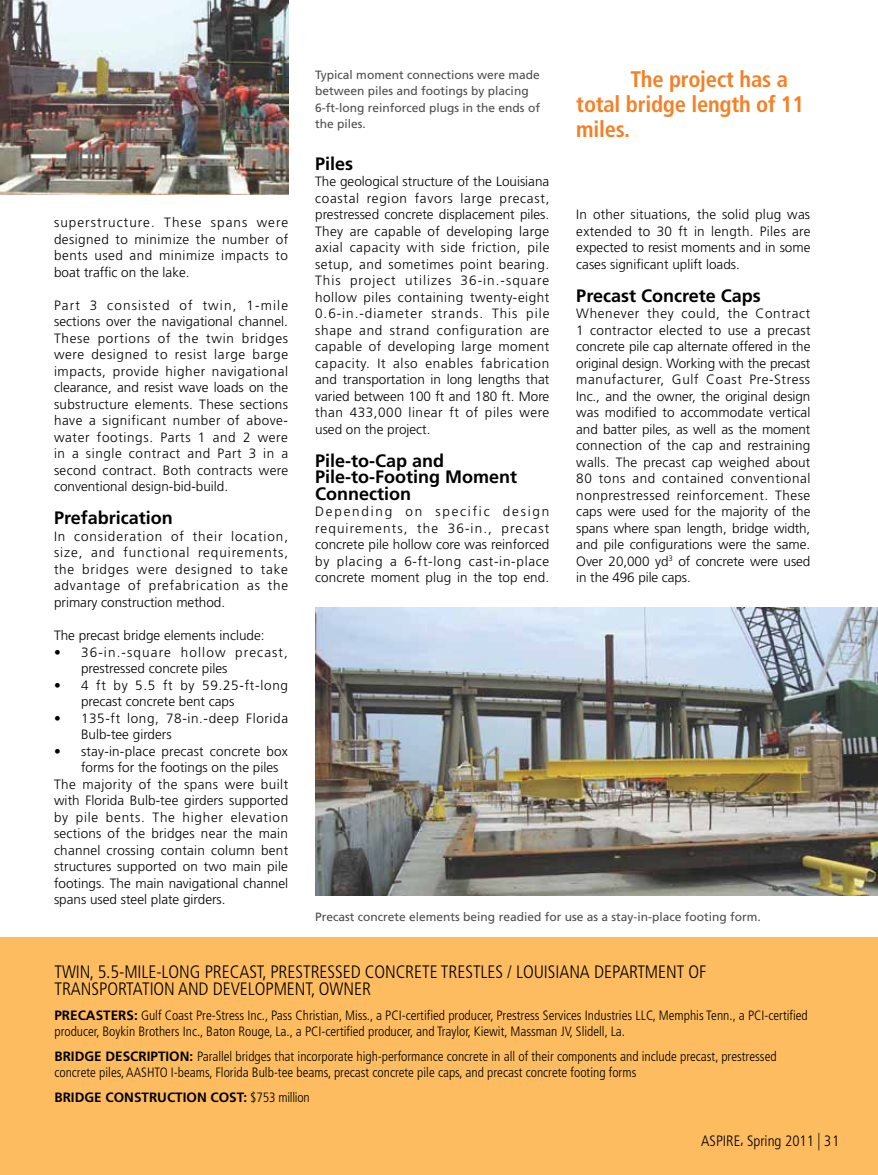
<style>
.page{position:relative;width:878px;height:1175px;background:#fff}
.page>*{position:absolute;margin:0;border:0;box-sizing:border-box;transform-origin:0 0}
.t1{font:700 condensed 22.5px/24.8px "Frutiger LT Std";letter-spacing:-.01em;color:#f58025}
.t2{font:300 condensed 18px/16.5px "Frutiger LT Std";letter-spacing:-.005em;color:#000}
.t3{font:700 18px/16.5px "Frutiger LT Std";color:#000}
.t4{font:300 condensed 15px "Frutiger LT Std";color:#000}
.t5{font:300 13.5px/16.5px "Frutiger LT Std";letter-spacing:.005em;color:#000;text-align:justify}
.t6{font:300 condensed 13.5px/16.5px "Frutiger LT Std";color:#000}
.t7{font:300 13.5px/16.5px "Frutiger LT Std";letter-spacing:.045em;color:#000}
.t8{font:700 13.5px "Frutiger LT Std";color:#000}
.t9{font:300 13.5px "Frutiger LT Std";letter-spacing:.035em;color:#000}
.t10{font:300 13.5px "Frutiger LT Std";letter-spacing:.055em;color:#000}
.t11{font:300 condensed 13.5px "Frutiger LT Std";letter-spacing:-.02em;color:#000}
.t12{font:12px/16.5px "Frutiger LT Std";color:#4d4d4f}
.s1{font-weight:700;font-stretch:normal}
.s2{font-size:17.55px}
</style>
<div class="page">
<div style="left:0;top:937px;width:878px;height:237px;background:#fdbc5f"></div>
<img style="left:0;top:0;width:288px;height:194px">
<img style="left:315px;top:607px;width:563px;height:289px">
<p class="t5" style="left:54px;top:215px;width:236px">superstructure. These spans were designed to minimize the number of bents used and minimize impacts to boat traffic on the lake.</p>
<p class="t5" style="left:54px;top:297px;width:236px">Part 3 consisted of twin, 1-mile sections over the navigational channel.<br>These portions of the twin bridges were designed to resist large barge impacts, provide higher navigational clearance, and resist wave loads on the substructure elements. These sections have a significant number of above&shy;water footings. Parts 1 and 2 were in a single contract and Part 3 in a second contract. Both contracts were conventional design-bid-build.</p>
<h2 class="t3" style="left:54px;top:510px;width:120px">Prefabrication</h2>
<p class="t5" style="left:54px;top:528px;width:236px">In consideration of their location, size, and functional requirements, the bridges were designed to take advantage of prefabrication as the primary construction method.</p>
<p class="t5" style="left:54px;top:627px;width:212px">The precast bridge elements include:</p>
<p class="t5" style="left:81px;top:644px;width:208px;text-indent:-27px">• 36-in.-square hollow precast, prestressed concrete piles</p>
<p class="t5" style="left:81px;top:677px;width:208px;text-indent:-27px">• 4 ft by 5.5 ft by 59.25-ft-long precast concrete bent caps</p>
<p class="t7" style="left:81px;top:710px;width:208px;text-indent:-27px">• 135-ft long, 78-in.-deep Florida<br>Bulb-tee girders</p>
<p class="t5" style="left:54px;top:742px;width:235px">• stay-in-place precast concrete box</p>
<p class="t5" style="left:81px;top:759px;width:199px">forms for the footings on the piles</p>
<p class="t9" style="left:54px;top:776px;width:236px">The majority of the spans were built</p>
<p class="t5" style="left:54px;top:792px;width:236px">with Florida Bulb-tee girders supported</p>
<p class="t10" style="left:54px;top:809px;width:236px">by pile bents. The higher elevation</p>
<p class="t5" style="left:54px;top:825px;width:235px">sections of the bridges near the main</p>
<p class="t5" style="left:54px;top:841px;width:236px">channel crossing contain column bent</p>
<p class="t5" style="left:54px;top:858px;width:235px">structures supported on two main pile</p>
<p class="t5" style="left:54px;top:874px;width:236px">footings. The main navigational channel</p>
<p class="t5" style="left:54px;top:891px;width:173px">spans used steel plate girders.</p>
<p class="t12" style="left:315px;top:66px;width:226px">Typical moment connections were made between piles and footings by placing<br>6-ft-long reinforced plugs in the ends of the piles.</p>
<h2 class="t3" style="left:315px;top:155px;width:40px">Piles</h2>
<p class="t5" style="left:315px;top:173px;width:236px">The geological structure of the Louisiana coastal region favors large precast, prestressed concrete displacement piles.<br>They are capable of developing large axial capacity with side friction, pile setup, and sometimes point bearing.<br>This project utilizes 36-in.-square hollow piles containing twenty-eight 0.6-in.-diameter strands. This pile shape and strand configuration are capable of developing large moment capacity. It also enables fabrication and transportation in long lengths that varied between 100 ft and 180 ft. More than 433,000 linear ft of piles were used on the project.</p>
<h2 class="t3" style="left:315px;top:452px;width:204px">Pile-to-Cap and<br>Pile-to-Footing Moment<br>Connection</h2>
<p class="t5" style="left:315px;top:503px;width:236px">Depending on specific design requirements, the 36-in., precast concrete pile hollow core was reinforced by placing a 6-ft-long cast-in-place concrete moment plug in the top end.</p>
<h1 class="t1" style="left:576px;top:67px;width:229px;text-indent:54px">The project has a total bridge length of 11 miles.</h1>
<p class="t5" style="left:576px;top:206px;width:236px">In other situations, the solid plug was extended to 30 ft in length. Piles are expected to resist moments and in some cases significant uplift loads.</p>
<h2 class="t3" style="left:576px;top:287px;width:186px">Precast Concrete Caps</h2>
<p class="t5" style="left:576px;top:305px;width:236px">Whenever they could, the Contract 1 contractor elected to use a precast concrete pile cap alternate offered in the original design. Working with the precast manufacturer, Gulf Coast Pre-Stress Inc., and the owner, the original design was modified to accommodate vertical and batter piles, as well as the moment connection of the cap and restraining walls. The precast cap weighed about 80 tons and contained conventional nonprestressed reinforcement. These caps were used for the majority of the spans where span length, bridge width, and pile configurations were the same.<br>Over 20,000 yd<sup>3</sup> of concrete were used in the 496 pile caps.</p>
<p class="t12" style="left:315px;top:908px;width:447px">Precast concrete elements being readied for use as a stay-in-place footing form.</p>
<h2 class="t2" style="left:54px;top:964px;width:653px">TWIN, 5.5-MILE-LONG PRECAST, PRESTRESSED CONCRETE TRESTLES / LOUISIANA DEPARTMENT OF<br>TRANSPORTATION AND DEVELOPMENT, OWNER</h2>
<p class="t8" style="left:54px;top:1007px;width:17px">precasters</p>
<p class="t6" style="left:54px;top:1007px;width:754px;text-indent:80px"><span class="s1">:</span> Gulf Coast Pre-Stress Inc., Pass Christian, Miss., a PCI-certified producer, Prestress Services Industries LLC, Memphis Tenn., a PCI-certified producer, Boykin Brothers Inc., Baton Rouge, La., a PCI-certified producer, and Traylor, Kiewit, Massman JV, Slidell, La.</p>
<p class="t8" style="left:54px;top:1048px;width:9px">brid</p>
<p class="t8" style="left:84px;top:1048px;width:30px">ge descri</p>
<p class="t6" style="left:54px;top:1048px;width:723px;text-indent:96px"><span class="s1">ption:</span> Parallel bridges that incorporate high-performance concrete in all of their components and include precast, prestressed concrete piles, AASHTO I-beams, Florida Bulb-tee beams, precast concrete pile caps, and precast concrete footing forms</p>
<p class="t8" style="left:54px;top:1089px;width:89px">Bridge Constructio</p>
<p class="t11" style="left:197px;top:1089px;width:114px"><span class="s1">n Cost:</span> $753 million</p>
<p class="t4" style="left:701px;top:1132px;width:140px">ASPIRE, Spring 2011 <span class="s2">|</span> 31</p>
</div>
